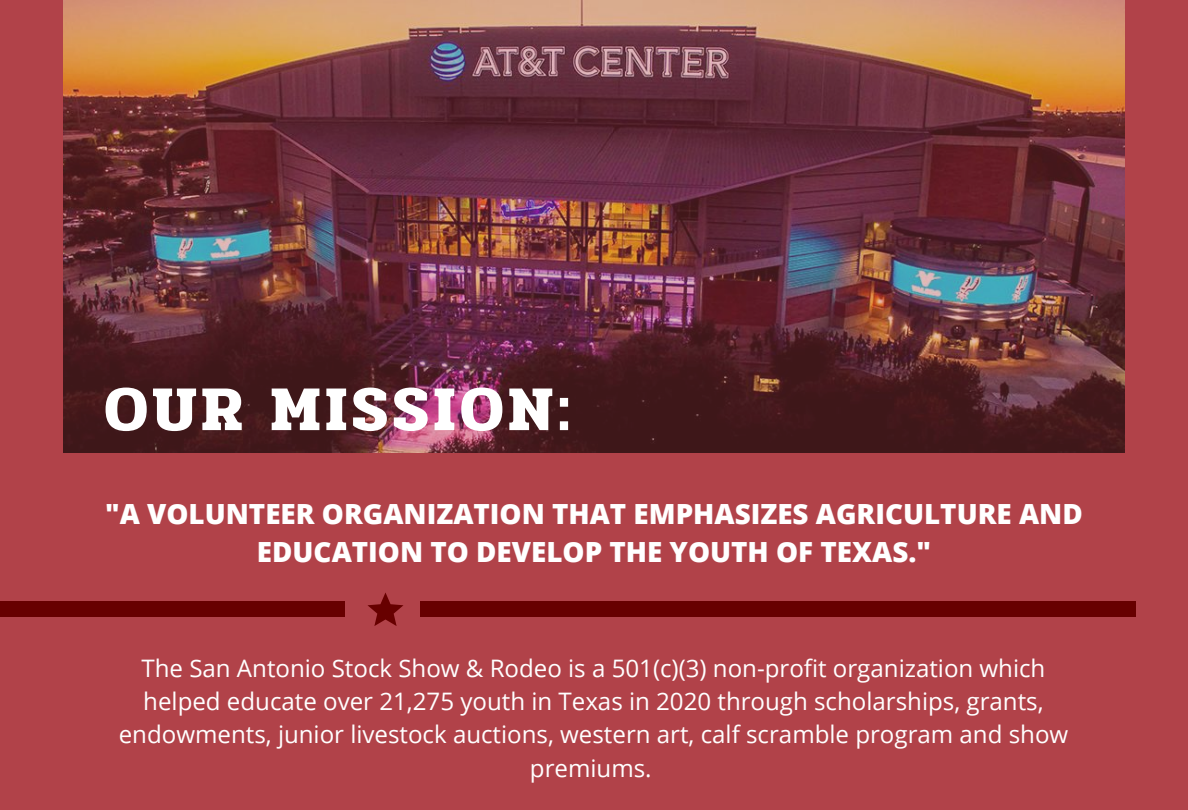
<style>
.page{position:relative;width:1188px;height:810px;background:#b14249}
.page>*{position:absolute;margin:0;border:0;box-sizing:border-box;transform-origin:0 0}
.t1{font:700 64.35px "Pridi";letter-spacing:.08em;color:#fff}
.t2{font:800 27.75px/38.1px "Open Sans";color:#fff;text-align:center}
.t3{font:24.15px/33.2px "Open Sans";color:#fff;text-align:center}
</style>
<div class="page">
<img style="left:64px;top:0;width:1060px;height:452px">
<div style="left:420px;top:602px;width:716px;height:15px;background:#670000"></div>
<div style="left:0;top:602px;width:345px;height:15px;background:#670000"></div>
<svg style="left:368px;top:593px;width:35px;height:33px"></svg>
<h1 class="t1" style="left:105px;top:359px;width:467px">OUR MISSION:</h1>
<p class="t2" style="left:105px;top:494px;width:979px">"A VOLUNTEER ORGANIZATION THAT EMPHASIZES AGRICULTURE AND<br>EDUCATION TO DEVELOP THE YOUTH OF TEXAS."</p>
<p class="t3" style="left:119px;top:651px;width:951px">The San Antonio Stock Show &amp; Rodeo is a 501(c)(3) non-profit organization which helped educate over 21,275 youth in Texas in 2020 through scholarships, grants, endowments, junior livestock auctions, western art, calf scramble program and show premiums.</p>
</div>
